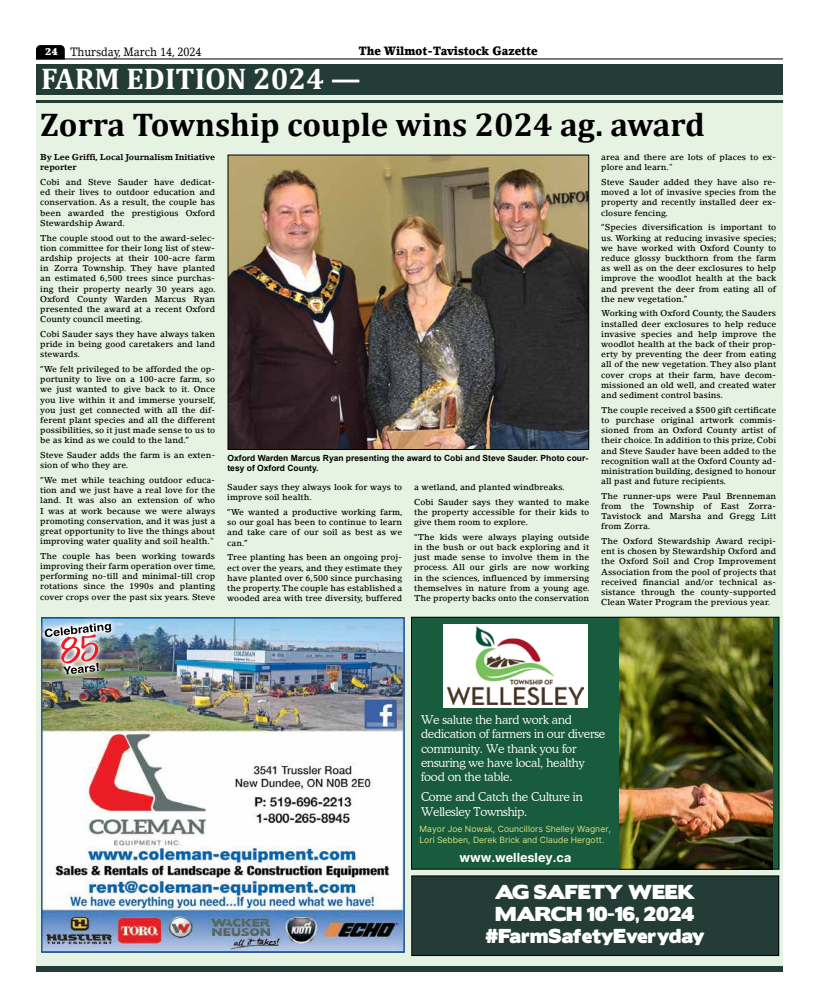
<style>
.page{position:relative;width:819px;height:1008px;background:#fff}
.page>*{position:absolute;margin:0;border:0;box-sizing:border-box;transform-origin:0 0}
.t1{font:700 33px "Cambria";color:#000}
.t2{font:700 30px "Cambria";color:#fff}
.t3{font:18px/21.6px "Boris Black Bloxx";color:#fff;text-align:center}
.t4{font:700 12.6px "Inter";color:#fff}
.t5{font:300 12px/14.2px "Cooper BT";letter-spacing:-.01em;color:#fff}
.t6{font:900 12px "Lino Letter Std";color:#000;scale:.9 1}
.t7{font:12px "Lino Letter Std";color:#000;scale:.9 1}
.t8{font:8.6px/10.7px "Inter";color:#d4e181}
.t9{font:500 8.5px/10.2px "Lino Letter Std";color:#000;text-align:justify}
.t10{font:700 8.5px/10.2px "Arial";color:#000}
.t11{font:700 8.5px/10.2px "Lino Letter Std";color:#000}
.s1{font-weight:900;font-size:10px;color:#fff}
</style>
<div class="page">
<svg style="left:36px;top:45px;width:29px;height:13px"></svg>
<hr style="left:36px;top:58px;width:747px;height:1px;background:#000">
<div style="left:36px;top:64px;width:747px;height:902px;background:#e7f3e2"></div>
<div style="left:36px;top:64px;width:747px;height:31px;background:#233c35"></div>
<hr style="left:36px;top:100px;width:747px;height:3px;background:#233c35">
<div style="left:36px;top:966px;width:747px;height:6px;background:#233c35"></div>
<div style="left:412px;top:617px;width:367px;height:252px;background:#195b3d"></div>
<img style="left:619px;top:619px;width:154px;height:248px">
<div style="left:443px;top:624px;width:144px;height:83px;background:#fff"></div>
<img style="left:447px;top:627px;width:137px;height:78px">
<div style="left:411px;top:617px;width:368px;height:252px;border:1px solid #000"></div>
<img style="left:42px;top:618px;width:362px;height:334px">
<img style="left:230px;top:157px;width:357px;height:291px">
<div style="left:228px;top:155px;width:361px;height:295px;border:1px solid #000"></div>
<div style="left:412px;top:876px;width:367px;height:80px;background:#233c35"></div>
<div style="left:411px;top:875px;width:368px;height:81px;border:1px solid #000"></div>
<h3 class="t7" style="left:45px;top:44px;width:175px"><span class="s1">24</span> Thursday, March 14, 2024</h3>
<h3 class="t6" style="left:359px;top:43px;width:201px">The Wilmot-Tavistock Gazette</h3>
<h2 class="t2" style="left:41px;top:58px;width:321px">FARM EDITION 2024 —</h2>
<h1 class="t1" style="left:40px;top:102px;width:666px">Zorra Township couple wins 2024 ag. award</h1>
<p class="t11" style="left:40px;top:152px;width:177px">By Lee Griffi, Local Journalism Initiative reporter</p>
<p class="t9" style="left:40px;top:177px;width:177px">Cobi and Steve Sauder have dedicat&shy;ed their lives to outdoor education and conservation. As a result, the couple has been awarded the prestigious Oxford Stewardship Award.</p>
<p class="t9" style="left:40px;top:232px;width:177px">The couple stood out to the award-selec&shy;tion committee for their long list of stew&shy;ardship projects at their 100-acre farm in Zorra Township. They have planted an estimated 6,500 trees since purchas&shy;ing their property nearly 30 years ago.<br>Oxford County Warden Marcus Ryan presented the award at a recent Oxford County council meeting.</p>
<p class="t9" style="left:40px;top:329px;width:177px">Cobi Sauder says they have always taken pride in being good caretakers and land stewards.</p>
<p class="t9" style="left:40px;top:364px;width:177px">“We felt privileged to be afforded the op&shy;portunity to live on a 100-acre farm, so we just wanted to give back to it. Once you live within it and immerse yourself, you just get connected with all the dif&shy;ferent plant species and all the different possibilities, so it just made sense to us to be as kind as we could to the land.”</p>
<p class="t9" style="left:40px;top:450px;width:177px">Steve Sauder adds the farm is an exten&shy;sion of who they are.</p>
<p class="t9" style="left:40px;top:475px;width:177px">“We met while teaching outdoor educa&shy;tion and we just have a real love for the land. It was also an extension of who I was at work because we were always promoting conservation, and it was just a great opportunity to live the things about improving water quality and soil health."</p>
<p class="t9" style="left:40px;top:551px;width:177px">The couple has been working towards improving their farm operation over time, performing no-till and minimal-till crop rotations since the 1990s and planting cover crops over the past six years. Steve</p>
<p class="t10" style="left:228px;top:453px;width:362px">Oxford Warden Marcus Ryan presenting the award to Cobi and Steve Sauder. Photo cour&shy;tesy of Oxford County.</p>
<p class="t9" style="left:227px;top:482px;width:177px">Sauder says they always look for ways to improve soil health.</p>
<p class="t9" style="left:227px;top:507px;width:177px">“We wanted a productive working farm, so our goal has been to continue to learn and take care of our soil as best as we can.”</p>
<p class="t9" style="left:227px;top:552px;width:177px">Tree planting has been an ongoing proj&shy;ect over the years, and they estimate they have planted over 6,500 since purchasing the property. The couple has established a wooded area with tree diversity, buffered</p>
<p class="t9" style="left:414px;top:480px;width:176px;line-height:14.7px">a wetland, and planted windbreaks.<br>Cobi Sauder says they wanted to make</p>
<p class="t9" style="left:414px;top:507px;width:176px">the property accessible for their kids to give them room to explore.</p>
<p class="t9" style="left:414px;top:532px;width:177px">“The kids were always playing outside in the bush or out back exploring and it just made sense to involve them in the process. All our girls are now working in the sciences, influenced by immersing themselves in nature from a young age.<br>The property backs onto the conservation</p>
<p class="t9" style="left:601px;top:152px;width:177px">area and there are lots of places to ex&shy;plore and learn."</p>
<p class="t9" style="left:601px;top:177px;width:177px">Steve Sauder added they have also re&shy;moved a lot of invasive species from the property and recently installed deer ex&shy;closure fencing.</p>
<p class="t9" style="left:601px;top:222px;width:177px">“Species diversification is important to us. Working at reducing invasive species; we have worked with Oxford County to reduce glossy buckthorn from the farm as well as on the deer exclosures to help improve the woodlot health at the back and prevent the deer from eating all of the new vegetation.”</p>
<p class="t9" style="left:601px;top:308px;width:177px">Working with Oxford County, the Sauders installed deer exclosures to help reduce invasive species and help improve the woodlot health at the back of their prop&shy;erty by preventing the deer from eating all of the new vegetation. They also plant cover crops at their farm, have decom&shy;missioned an old well, and created water and sediment control basins.</p>
<p class="t9" style="left:601px;top:405px;width:177px">The couple received a $500 gift certificate to purchase original artwork commis&shy;sioned from an Oxford County artist of their choice. In addition to this prize, Cobi and Steve Sauder have been added to the recognition wall at the Oxford County ad&shy;ministration building, designed to honour all past and future recipients.</p>
<p class="t9" style="left:601px;top:491px;width:176px">The runner-ups were Paul Brenneman from the Township of East Zorra-Tavistock and Marsha and Gregg Litt from Zorra.</p>
<p class="t9" style="left:601px;top:536px;width:177px">The Oxford Stewardship Award recipi&shy;ent is chosen by Stewardship Oxford and the Oxford Soil and Crop Improvement Association from the pool of projects that received financial and/or technical as&shy;sistance through the county-supported Clean Water Program the previous year.</p>
<h3 class="t5" style="left:421px;top:713px;width:186px">We salute the hard work and dedication of farmers in our diverse community. We thank you for ensuring we have local, healthy food on the table.</h3>
<h3 class="t5" style="left:421px;top:790px;width:163px">Come and Catch the Culture in<br>Wellesley Township.</h3>
<p class="t8" style="left:419px;top:824px;width:193px">Mayor Joe Nowak, Councillors Shelley Wagner,<br>Lori Sebben, Derek Brick and Claude Hergott.</p>
<h3 class="t4" style="left:459px;top:848px;width:113px">www.wellesley.ca</h3>
<h3 class="t3" style="left:485px;top:882px;width:221px">AG SAFETY WEEK<br>MARCH 10-16, 2024 #FarmSafetyEveryday</h3>
</div>
